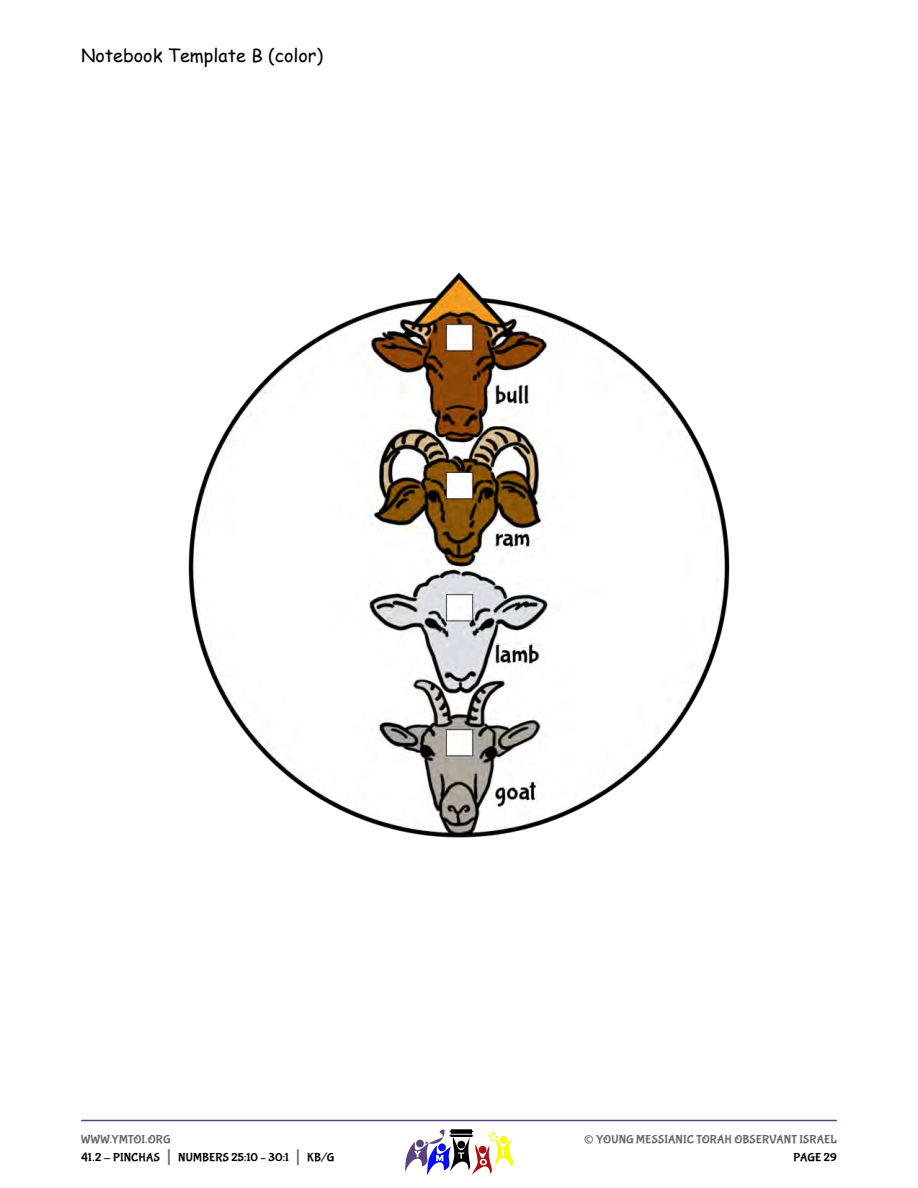
<style>
.page{position:relative;width:918px;height:1188px;background:#fff}
.page>*{position:absolute;margin:0;border:0;box-sizing:border-box;transform-origin:0 0}
.t1{font:27px "Bubblegum Sans";color:#666}
.Body_Text_-_Craft{font:18px "Comic Sans MS";color:#000}
.t2{font:12px/18px "Bubblegum Sans";letter-spacing:.01em;color:#000}
.t3{font:12px "Bubblegum Sans";letter-spacing:.01em;color:#666}
.s1{color:#666}
.s2{font-size:21px;color:#666}
</style>
<div class="page">
<hr style="left:82px;top:1120px;width:754px;height:1px;background:#59417c">
<svg style="left:405px;top:1129px;width:108px;height:46px"></svg>
<img style="left:188px;top:272px;width:542px;height:566px">
<p class="Body_Text_-_Craft" style="left:81px;top:42px;width:244px">Notebook Template B (color)</p>
<p class="t2" style="left:81px;top:1131px;width:255px"><span class="s1">WWW.YMTOI.ORG<br></span>41.2 - PINCHAS <span class="s2">|</span> NUMBERS 25:10 – 30:1 <span class="s2">|</span> KB/G</p>
<h1 class="t1" style="left:584px;top:1124px;width:12px">©</h1>
<p class="t3" style="left:596px;top:1133px;width:242px">YOUNG MESSIANIC TORAH OBSERVANT ISRAEL</p>
<p class="t2" style="left:793px;top:1149px;width:45px">PAGE 29</p>
</div>
